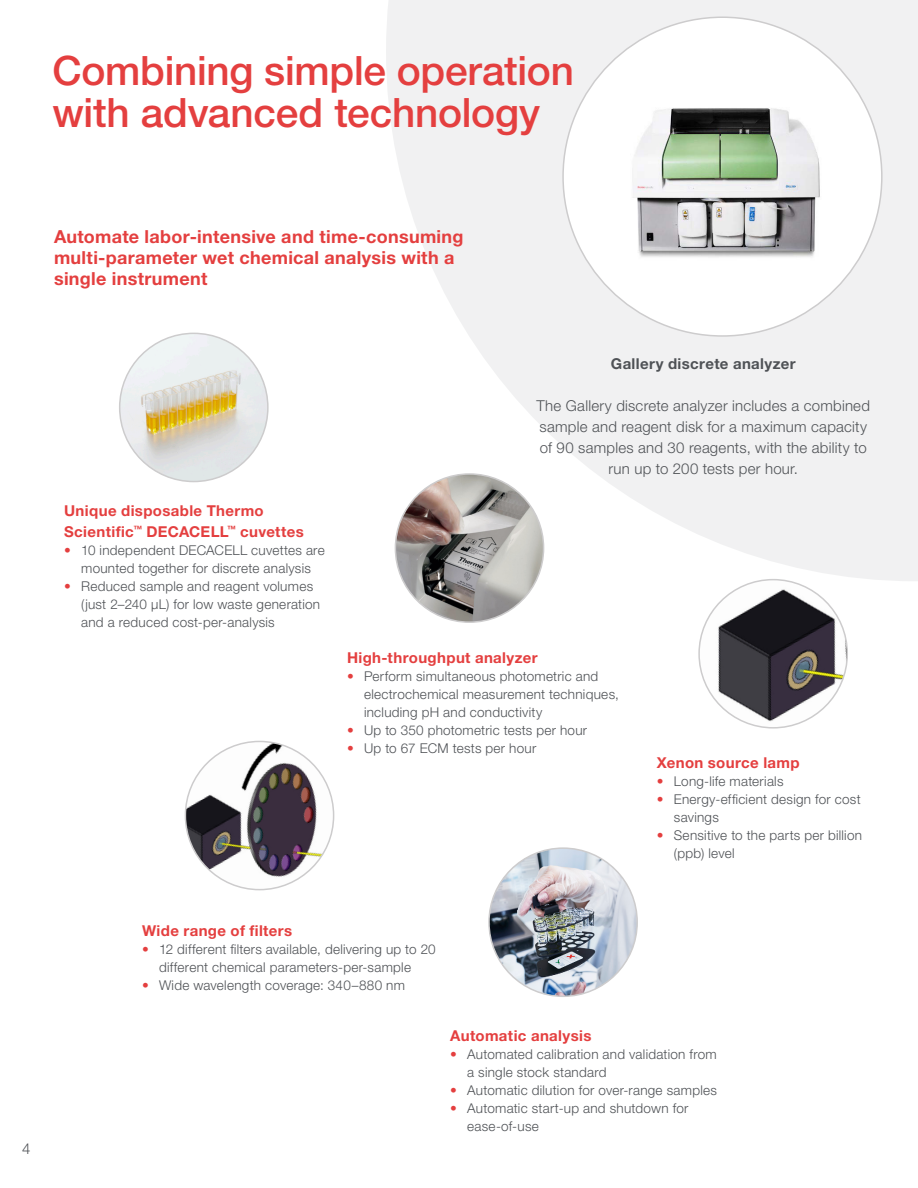
<style>
.page{position:relative;width:918px;height:1188px;background:#fff}
.page>*{position:absolute;margin:0;border:0;box-sizing:border-box;transform-origin:0 0}
.Headline{font:500 40.5px/42px "Helvetica Neue LT Std";letter-spacing:-.005em;color:#e43f3f}
.Body_Copy{font:700 18px/21px "Helvetica Neue LT Std";letter-spacing:.015em;color:#e43f3f}
.Body_Copy-2{font:300 15px/21px "Helvetica Neue LT Std";letter-spacing:.015em;color:#4f5256;text-align:center}
.Body_Copy-3{font:700 15px/21px "Helvetica Neue LT Std";letter-spacing:.025em;color:#e43f3f}
.Body_Copy-4{font:700 15px "Helvetica Neue LT Std";letter-spacing:.025em;color:#4f5256}
.t1{font:300 13.5px/18px "Helvetica Neue LT Std";letter-spacing:.02em;color:#4f5256}
.s1{color:#e43f3f}
</style>
<div class="page">
<svg style="left:386px;top:0;width:532px;height:581px;fill:#f1f1f2"></svg>
<div style="left:563px;top:17px;width:319px;height:319px;background:#fff;border-radius:50%"></div>
<img style="left:632px;top:94px;width:232px;height:181px">
<img style="left:120px;top:333px;width:148px;height:149px;border-radius:74px">
<img style="left:395px;top:474px;width:149px;height:148px;border-radius:74px">
<img style="left:185px;top:741px;width:149px;height:149px;border-radius:74px">
<img style="left:699px;top:580px;width:148px;height:148px;border-radius:74px">
<img style="left:489px;top:848px;width:148px;height:148px;border-radius:74px">
<p class="Headline" style="left:52px;top:50px;width:523px">Combining simple operation with advanced technology</p>
<p class="Body_Copy" style="left:54px;top:226px;width:411px">Automate labor-intensive and time-consuming multi-parameter wet chemical analysis with a single instrument</p>
<p class="Body_Copy-2" style="left:22px;top:1138px;width:10px">4</p>
<p class="Body_Copy-3" style="left:64px;top:500px;width:241px">Unique disposable Thermo<br>Scientific<sup>™</sup> DECACELL<sup>™</sup> cuvettes</p>
<p class="t1" style="left:64px;top:541px;width:262px;text-align:center"><span class="s1">•</span> 10 independent DECACELL cuvettes are mounted together for discrete analysis</p>
<p class="t1" style="left:81px;top:577px;width:241px;text-indent:-17px"><span class="s1">•</span> Reduced sample and reagent volumes (just 2–240 µL) for low waste generation and a reduced cost-per-analysis</p>
<p class="Body_Copy-4" style="left:611px;top:354px;width:186px">Gallery discrete analyzer</p>
<p class="Body_Copy-2" style="left:537px;top:395px;width:335px">The Gallery discrete analyzer includes a combined sample and reagent disk for a maximum capacity of 90 samples and 30 reagents, with the ability to run up to 200 tests per hour.</p>
<p class="Body_Copy-3" style="left:347px;top:647px;width:192px">High-throughput analyzer</p>
<p class="t1" style="left:364px;top:667px;width:256px;text-indent:-17px"><span class="s1">•</span> Perform simultaneous photometric and electrochemical measurement techniques, including pH and conductivity</p>
<p class="t1" style="left:347px;top:721px;width:242px"><span class="s1">•</span> Up to 350 photometric tests per hour</p>
<p class="t1" style="left:347px;top:739px;width:191px"><span class="s1">•</span> Up to 67 ECM tests per hour</p>
<p class="Body_Copy-3" style="left:657px;top:752px;width:144px">Xenon source lamp</p>
<p class="t1" style="left:657px;top:772px;width:128px"><span class="s1">•</span> Long-life materials</p>
<p class="t1" style="left:674px;top:790px;width:188px;text-indent:-17px"><span class="s1">•</span> Energy-efficient design for cost savings</p>
<p class="t1" style="left:674px;top:826px;width:190px;text-indent:-17px"><span class="s1">•</span> Sensitive to the parts per billion (ppb) level</p>
<p class="Body_Copy-3" style="left:142px;top:920px;width:152px">Wide range of filters</p>
<p class="t1" style="left:142px;top:940px;width:295px;text-align:center"><span class="s1">•</span> 12 different filters available, delivering up to 20 different chemical parameters-per-sample</p>
<p class="t1" style="left:142px;top:976px;width:265px"><span class="s1">•</span> Wide wavelength coverage: 340–880 nm</p>
<p class="Body_Copy-3" style="left:450px;top:1025px;width:143px">Automatic analysis</p>
<p class="t1" style="left:467px;top:1045px;width:251px;text-indent:-17px"><span class="s1">•</span> Automated calibration and validation from a single stock standard</p>
<p class="t1" style="left:450px;top:1081px;width:268px"><span class="s1">•</span> Automatic dilution for over-range samples</p>
<p class="t1" style="left:467px;top:1099px;width:223px;text-indent:-17px"><span class="s1">•</span> Automatic start-up and shutdown for ease-of-use</p>
</div>
